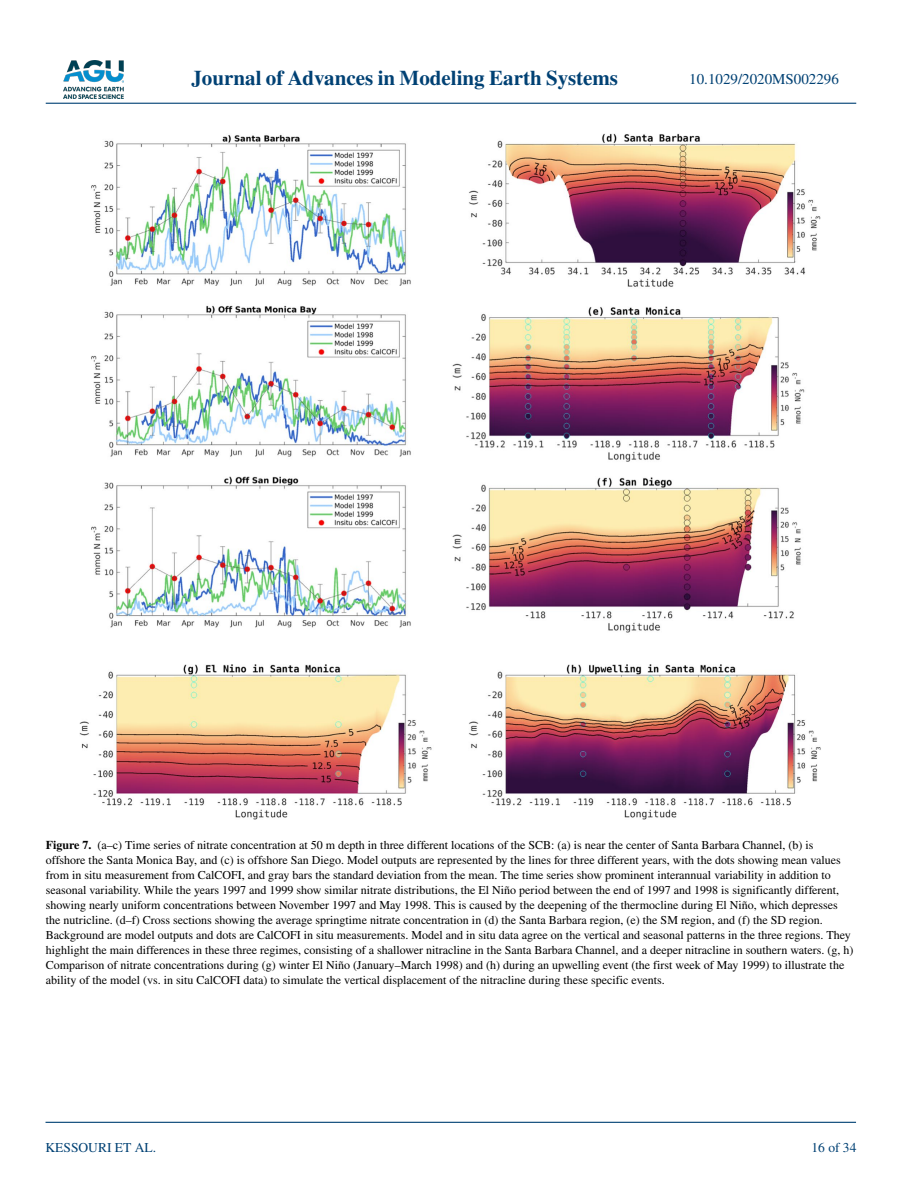
<style>
.page{position:relative;width:902px;height:1183px;background:#fff}
.page>*{position:absolute;margin:0;border:0;box-sizing:border-box;transform-origin:0 0}
.t1{font:700 21px "STIX";color:#004174}
.t2{font:15px "STIX";color:#004174}
.t3{font:13.5px "STIX";color:#004174}
.t4{font:12px/15px "STIX";color:#000}
.s1{font-weight:700}
</style>
<div class="page">
<img style="left:63px;top:60px;width:60px;height:39px">
<hr style="left:46px;top:103px;width:810px;height:1px;background:#004174">
<hr style="left:45px;top:1121px;width:810px;height:1px;background:#004174">
<img style="left:79px;top:134px;width:742px;height:686px">
<h1 class="t1" style="left:191px;top:66px;width:428px">Journal of Advances in Modeling Earth Systems</h1>
<p class="t2" style="left:689px;top:69px;width:151px">10.1029/2020MS002296</p>
<p class="t4" style="left:46px;top:838px;width:809px"><span class="s1">Figure 7.</span> (a–c) Time series of nitrate concentration at 50 m depth in three different locations of the SCB: (a) is near the center of Santa Barbara Channel, (b) is offshore the Santa Monica Bay, and (c) is offshore San Diego. Model outputs are represented by the lines for three different years, with the dots showing mean values from in situ measurement from CalCOFI, and gray bars the standard deviation from the mean. The time series show prominent interannual variability in addition to seasonal variability. While the years 1997 and 1999 show similar nitrate distributions, the El Niño period between the end of 1997 and 1998 is significantly different, showing nearly uniform concentrations between November 1997 and May 1998. This is caused by the deepening of the thermocline during El Niño, which depresses the nutricline. (d–f) Cross sections showing the average springtime nitrate concentration in (d) the Santa Barbara region, (e) the SM region, and (f) the SD region.<br>Background are model outputs and dots are CalCOFI in situ measurements. Model and in situ data agree on the vertical and seasonal patterns in the three regions. They highlight the main differences in these three regimes, consisting of a shallower nitracline in the Santa Barbara Channel, and a deeper nitracline in southern waters. (g, h)<br>Comparison of nitrate concentrations during (g) winter El Niño (January–March 1998) and (h) during an upwelling event (the first week of May 1999) to illustrate the ability of the model (vs. in situ CalCOFI data) to simulate the vertical displacement of the nitracline during these specific events.</p>
<p class="t3" style="left:45px;top:1138px;width:112px">KESSOURI ET AL.</p>
<p class="t3" style="left:811px;top:1138px;width:46px">16 of 34</p>
</div>
